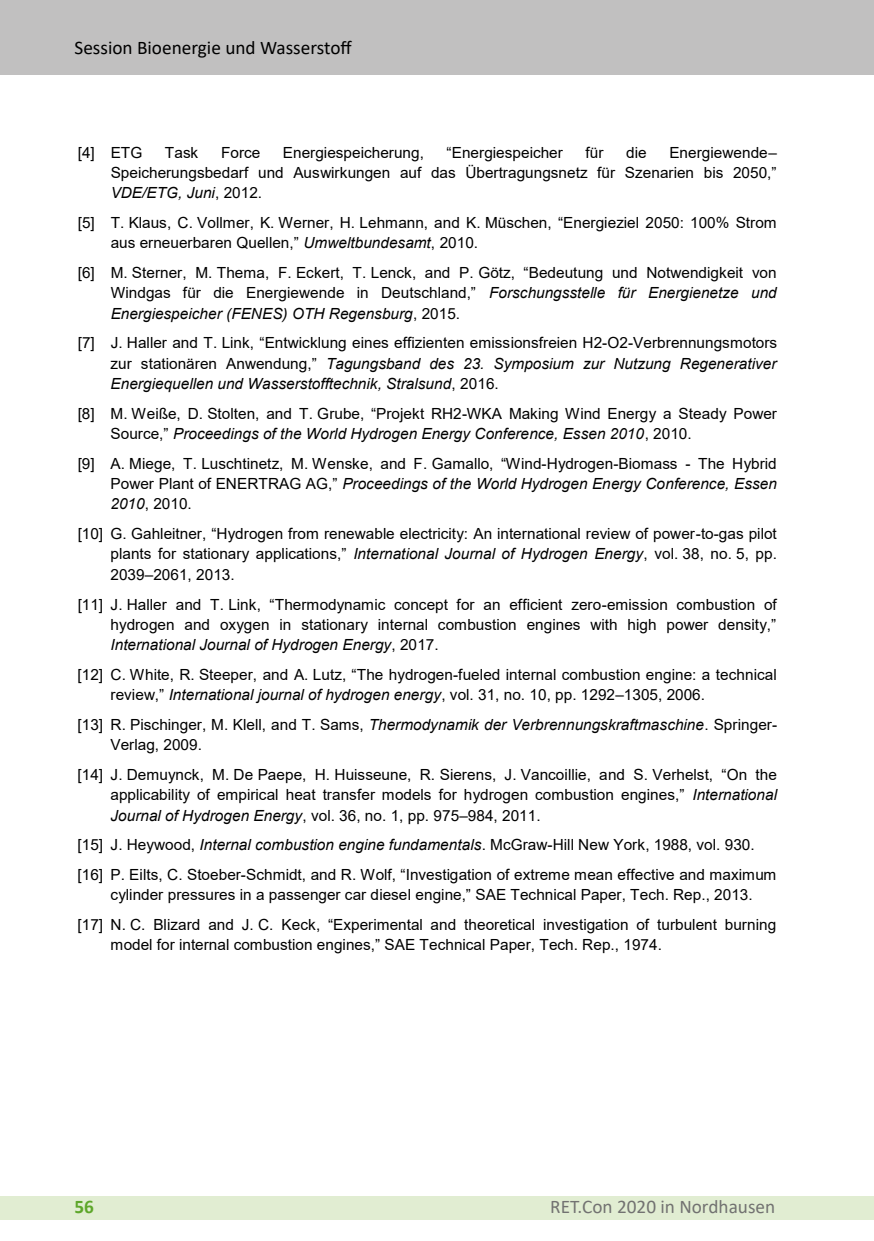
<style>
.page{position:relative;width:874px;height:1241px;background:#fff}
.page>*{position:absolute;margin:0;border:0;box-sizing:border-box;transform-origin:0 0}
.t1{font:19.25px "Calibri";color:#000}
.t2{font:19.25px "Calibri";color:#727271}
.t3{font:700 19.25px "Calibri";color:#5ea72b}
.t4{font:15.4px/20.3px "Arial";color:#000;text-align:justify}
.s1{font-style:italic}
</style>
<div class="page">
<div style="left:0;top:1196px;width:873px;height:23px;background:#e1edd2"></div>
<div style="left:0;top:0;width:873px;height:74px;background:#c1c0c0"></div>
<p class="t1" style="left:74px;top:34px;width:279px">Session Bioenergie und Wasserstoff</p>
<p class="t4" style="left:78px;top:142px;width:66px">[4] ETG</p>
<p class="t4" style="left:165px;top:142px;width:35px">Task</p>
<p class="t4" style="left:221px;top:142px;width:41px">Force</p>
<p class="t4" style="left:283px;top:142px;width:142px">Energiespeicherung,</p>
<p class="t4" style="left:446px;top:142px;width:118px">“Energiespeicher</p>
<p class="t4" style="left:585px;top:142px;width:20px">für</p>
<p class="t4" style="left:625px;top:142px;width:22px">die</p>
<p class="t4" style="left:111px;top:142px;width:667px;text-indent:558px">Energiewende– Speicherungsbedarf und Auswirkungen auf das Übertragungsnetz für Szenarien bis 2050,” <span class="s1">VDE/ETG, Juni</span>, 2012.</p>
<p class="t4" style="left:111px;top:212px;width:667px;text-indent:-33px">[5] T. Klaus, C. Vollmer, K. Werner, H. Lehmann, and K. Müschen, “Energieziel 2050: 100% Strom aus erneuerbaren Quellen,” <span class="s1">Umweltbundesamt</span>, 2010.</p>
<p class="t4" style="left:111px;top:262px;width:667px;text-indent:-33px">[6] M. Sterner, M. Thema, F. Eckert, T. Lenck, and P. Götz, “Bedeutung und Notwendigkeit von Windgas für die Energiewende in Deutschland,” <span class="s1">Forschungsstelle für Energienetze und Energiespeicher (FENES) OTH Regensburg</span>, 2015.</p>
<p class="t4" style="left:111px;top:333px;width:667px;text-indent:-33px">[7] J. Haller and T. Link, “Entwicklung eines effizienten emissionsfreien H2-O2-Verbrennungsmotors zur stationären Anwendung,” <span class="s1">Tagungsband des 23. Symposium zur Nutzung Regenerativer Energiequellen und Wasserstofftechnik, Stralsund</span>, 2016.</p>
<p class="t4" style="left:111px;top:403px;width:667px;text-indent:-33px">[8] M. Weiße, D. Stolten, and T. Grube, “Projekt RH2-WKA Making Wind Energy a Steady Power<br>Source,” <span class="s1">Proceedings of the World Hydrogen Energy Conference, Essen 2010</span>, 2010.</p>
<p class="t4" style="left:110px;top:453px;width:667px;text-indent:-33px">[9] A. Miege, T. Luschtinetz, M. Wenske, and F. Gamallo, “Wind-Hydrogen-Biomass - The Hybrid Power Plant of ENERTRAG AG,” <span class="s1">Proceedings of the World Hydrogen Energy Conference, Essen 2010</span>, 2010.</p>
<p class="t4" style="left:110px;top:523px;width:667px;text-indent:-33px">[10] G. Gahleitner, “Hydrogen from renewable electricity: An international review of power-to-gas pilot plants for stationary applications,” <span class="s1">International Journal of Hydrogen Energy</span>, vol. 38, no. 5, pp.<br>2039–2061, 2013.</p>
<p class="t4" style="left:110px;top:594px;width:667px;text-indent:-33px">[11] J. Haller and T. Link, “Thermodynamic concept for an efficient zero-emission combustion of hydrogen and oxygen in stationary internal combustion engines with high power density,” <span class="s1">International Journal of Hydrogen Energy</span>, 2017.</p>
<p class="t4" style="left:110px;top:664px;width:667px;text-indent:-33px">[12] C. White, R. Steeper, and A. Lutz, “The hydrogen-fueled internal combustion engine: a technical review,” <span class="s1">International journal of hydrogen energy</span>, vol. 31, no. 10, pp. 1292–1305, 2006.</p>
<p class="t4" style="left:110px;top:714px;width:667px;text-indent:-33px">[13] R. Pischinger, M. Klell, and T. Sams, <span class="s1">Thermodynamik der Verbrennungskraftmaschine</span>. Springer-<br>Verlag, 2009.</p>
<p class="t4" style="left:110px;top:764px;width:667px;text-indent:-33px">[14] J. Demuynck, M. De Paepe, H. Huisseune, R. Sierens, J. Vancoillie, and S. Verhelst, “On the applicability of empirical heat transfer models for hydrogen combustion engines,” <span class="s1">International Journal of Hydrogen Energy</span>, vol. 36, no. 1, pp. 975–984, 2011.</p>
<p class="t4" style="left:78px;top:829px;width:699px;line-height:29.8px">[15] J. Heywood, <span class="s1">Internal combustion engine fundamentals</span>. McGraw-Hill New York, 1988, vol. 930. [16] P. Eilts, C. Stoeber-Schmidt, and R. Wolf, “Investigation of extreme mean effective and maximum</p>
<p class="t4" style="left:78px;top:879px;width:699px;line-height:29.6px;text-indent:33px">cylinder pressures in a passenger car diesel engine,” SAE Technical Paper, Tech. Rep., 2013. [17] N. C. Blizard and J. C. Keck, “Experimental and theoretical investigation of turbulent burning</p>
<p class="t4" style="left:110px;top:934px;width:552px">model for internal combustion engines,” SAE Technical Paper, Tech. Rep., 1974.</p>
<p class="t3" style="left:74px;top:1192px;width:21px">56</p>
<p class="t2" style="left:550px;top:1193px;width:226px">RET.Con 2020 in Nordhausen</p>
</div>
